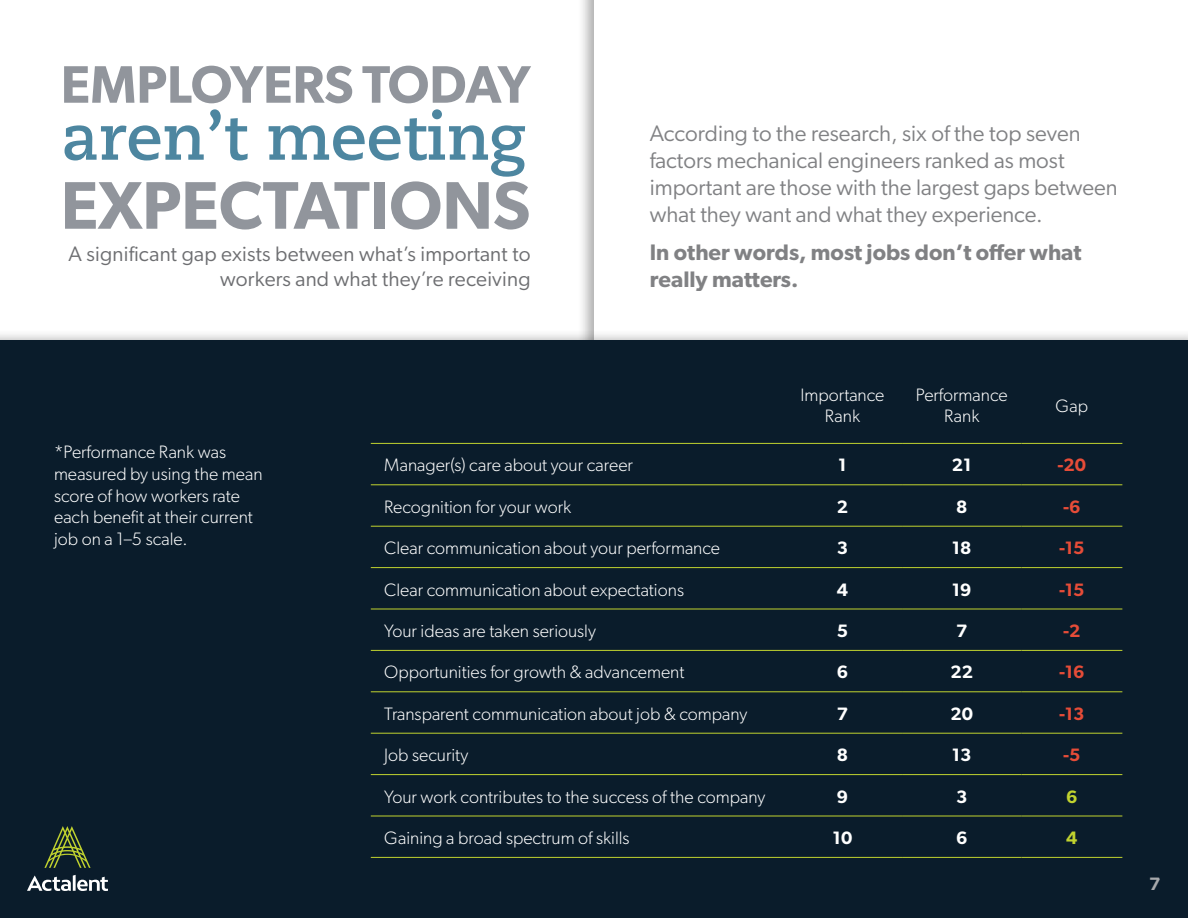
<style>
.page{position:relative;width:1188px;height:918px;background:#fff}
.page>*{position:absolute;margin:0;border:0;box-sizing:border-box;transform-origin:0 0}
.t1{font:600 67.5px "Gibson";color:#91959c}
.t2{font:700 64.5px "Caecilia LT Pro 75";color:#4d86a0}
.t3{font:600 52.95px "Gibson";color:#91959c}
.t4{font:22.5px/27px "Gibson";color:#6d6e71}
.t5{font:600 22.5px/27px "Gibson";color:#6d6e71}
.t6{font:21px/25.2px "Gibson";letter-spacing:.01em;color:#6d6e71;text-align:right}
.t7{font:300 18px/21.6px "Gibson";color:#fff;text-align:center}
.t8{font:600 18px "Gibson";color:#fff}
.t9{font:600 18px "Gibson";color:#e64c38}
.t10{font:600 18px "Gibson";color:#c1d32f}
.t11{font:600 18px "Gibson";color:#a7a9ac}
</style>
<div class="page">
<div style="left:0;top:328px;width:1188px;height:590px;background:#000;opacity:.32"></div>
<div style="left:0;top:340px;width:1188px;height:578px;background:#0a1c2b"></div>
<svg style="left:1021px;top:484px;width:101px;height:373px"></svg>
<hr style="left:371px;top:443px;width:412px;height:1px;background:#c1d32f">
<hr style="left:783px;top:443px;width:119px;height:1px;background:#c1d32f">
<hr style="left:902px;top:443px;width:119px;height:1px;background:#c1d32f">
<hr style="left:1021px;top:443px;width:101px;height:1px;background:#c1d32f">
<hr style="left:371px;top:485px;width:412px;height:1px;background:#c1d32f">
<hr style="left:783px;top:485px;width:119px;height:1px;background:#c1d32f">
<hr style="left:902px;top:485px;width:119px;height:1px;background:#c1d32f">
<hr style="left:1021px;top:485px;width:101px;height:1px;background:#c1d32f">
<hr style="left:371px;top:526px;width:412px;height:1px;background:#c1d32f">
<hr style="left:783px;top:526px;width:119px;height:1px;background:#c1d32f">
<hr style="left:902px;top:526px;width:119px;height:1px;background:#c1d32f">
<hr style="left:1021px;top:526px;width:101px;height:1px;background:#c1d32f">
<hr style="left:371px;top:567px;width:412px;height:1px;background:#c1d32f">
<hr style="left:783px;top:567px;width:119px;height:1px;background:#c1d32f">
<hr style="left:902px;top:567px;width:119px;height:1px;background:#c1d32f">
<hr style="left:1021px;top:567px;width:101px;height:1px;background:#c1d32f">
<hr style="left:371px;top:609px;width:412px;height:1px;background:#c1d32f">
<hr style="left:783px;top:609px;width:119px;height:1px;background:#c1d32f">
<hr style="left:902px;top:609px;width:119px;height:1px;background:#c1d32f">
<hr style="left:1021px;top:609px;width:101px;height:1px;background:#c1d32f">
<hr style="left:371px;top:650px;width:412px;height:1px;background:#c1d32f">
<hr style="left:783px;top:650px;width:119px;height:1px;background:#c1d32f">
<hr style="left:902px;top:650px;width:119px;height:1px;background:#c1d32f">
<hr style="left:1021px;top:650px;width:101px;height:1px;background:#c1d32f">
<hr style="left:371px;top:692px;width:412px;height:1px;background:#c1d32f">
<hr style="left:783px;top:692px;width:119px;height:1px;background:#c1d32f">
<hr style="left:902px;top:692px;width:119px;height:1px;background:#c1d32f">
<hr style="left:1021px;top:692px;width:101px;height:1px;background:#c1d32f">
<hr style="left:371px;top:733px;width:412px;height:1px;background:#c1d32f">
<hr style="left:783px;top:733px;width:119px;height:1px;background:#c1d32f">
<hr style="left:902px;top:733px;width:119px;height:1px;background:#c1d32f">
<hr style="left:1021px;top:733px;width:101px;height:1px;background:#c1d32f">
<hr style="left:371px;top:774px;width:412px;height:1px;background:#c1d32f">
<hr style="left:783px;top:774px;width:119px;height:1px;background:#c1d32f">
<hr style="left:902px;top:774px;width:119px;height:1px;background:#c1d32f">
<hr style="left:1021px;top:774px;width:101px;height:1px;background:#c1d32f">
<hr style="left:371px;top:816px;width:412px;height:1px;background:#c1d32f">
<hr style="left:783px;top:816px;width:119px;height:1px;background:#c1d32f">
<hr style="left:902px;top:816px;width:119px;height:1px;background:#c1d32f">
<hr style="left:1021px;top:816px;width:101px;height:1px;background:#c1d32f">
<hr style="left:371px;top:857px;width:412px;height:1px;background:#c1d32f">
<hr style="left:783px;top:857px;width:119px;height:1px;background:#c1d32f">
<hr style="left:902px;top:857px;width:119px;height:1px;background:#c1d32f">
<hr style="left:1021px;top:857px;width:101px;height:1px;background:#c1d32f">
<svg style="left:27px;top:875px;width:81px;height:16px"></svg>
<svg style="left:44px;top:826px;width:47px;height:42px"></svg>
<h3 class="t3" style="left:61px;top:53px;width:471px">EMPLOYERS TODAY</h3>
<h2 class="t2" style="left:61px;top:93px;width:467px">aren’t meeting</h2>
<h1 class="t1" style="left:61px;top:165px;width:471px">EXPECTATIONS</h1>
<p class="t6" style="left:68px;top:241px;width:464px">A significant gap exists between what’s important to workers and what they’re receiving</p>
<p class="t4" style="left:650px;top:120px;width:469px">According to the research, six of the top seven factors mechanical engineers ranked as most important are those with the largest gaps between what they want and what they experience.</p>
<p class="t5" style="left:650px;top:238px;width:433px">In other words, most jobs don’t offer what really matters.</p>
<p class="t7" style="left:54px;top:441px;width:210px;text-align:left">*Performance Rank was measured by using the mean score of how workers rate each benefit at their current job on a 1–5 scale.</p>
<p class="t7" style="left:801px;top:384px;width:85px">Importance<br>Rank</p>
<p class="t7" style="left:916px;top:384px;width:93px">Performance<br>Rank</p>
<p class="t7" style="left:1056px;top:394px;width:34px">Gap</p>
<p class="t7" style="left:384px;top:454px;width:250px">Manager(s) care about your career</p>
<p class="t8" style="left:838px;top:454px;width:10px">1</p>
<p class="t8" style="left:952px;top:454px;width:21px">21</p>
<p class="t9" style="left:1058px;top:454px;width:30px">-20</p>
<p class="t7" style="left:384px;top:495px;width:188px">Recognition for your work</p>
<p class="t8" style="left:837px;top:496px;width:13px">2</p>
<p class="t8" style="left:956px;top:496px;width:13px">8</p>
<p class="t9" style="left:1063px;top:496px;width:19px">-6</p>
<p class="t7" style="left:384px;top:537px;width:337px">Clear communication about your performance</p>
<p class="t8" style="left:837px;top:537px;width:13px">3</p>
<p class="t8" style="left:952px;top:537px;width:21px">18</p>
<p class="t9" style="left:1059px;top:537px;width:27px">-15</p>
<p class="t7" style="left:384px;top:578px;width:301px">Clear communication about expectations</p>
<p class="t8" style="left:837px;top:579px;width:13px">4</p>
<p class="t8" style="left:952px;top:579px;width:21px">19</p>
<p class="t9" style="left:1059px;top:579px;width:27px">-15</p>
<p class="t7" style="left:384px;top:620px;width:213px">Your ideas are taken seriously</p>
<p class="t8" style="left:837px;top:620px;width:13px">5</p>
<p class="t8" style="left:956px;top:620px;width:13px">7</p>
<p class="t9" style="left:1063px;top:620px;width:19px">-2</p>
<p class="t7" style="left:384px;top:661px;width:302px">Opportunities for growth &amp; advancement</p>
<p class="t8" style="left:837px;top:661px;width:13px">6</p>
<p class="t8" style="left:950px;top:661px;width:24px">22</p>
<p class="t9" style="left:1059px;top:661px;width:27px">-16</p>
<p class="t7" style="left:384px;top:702px;width:365px">Transparent communication about job &amp; company</p>
<p class="t8" style="left:837px;top:703px;width:13px">7</p>
<p class="t8" style="left:950px;top:703px;width:24px">20</p>
<p class="t9" style="left:1059px;top:703px;width:27px">-13</p>
<p class="t7" style="left:384px;top:744px;width:85px">Job security</p>
<p class="t8" style="left:837px;top:744px;width:13px">8</p>
<p class="t8" style="left:952px;top:744px;width:21px">13</p>
<p class="t9" style="left:1063px;top:744px;width:19px">-5</p>
<p class="t7" style="left:384px;top:785px;width:383px">Your work contributes to the success of the company</p>
<p class="t8" style="left:837px;top:786px;width:13px">9</p>
<p class="t8" style="left:956px;top:786px;width:13px">3</p>
<p class="t10" style="left:1066px;top:786px;width:13px">6</p>
<p class="t7" style="left:384px;top:827px;width:247px">Gaining a broad spectrum of skills</p>
<p class="t8" style="left:833px;top:827px;width:21px">10</p>
<p class="t8" style="left:956px;top:827px;width:13px">6</p>
<p class="t10" style="left:1066px;top:827px;width:13px">4</p>
<p class="t11" style="left:1149px;top:873px;width:13px">7</p>
</div>
